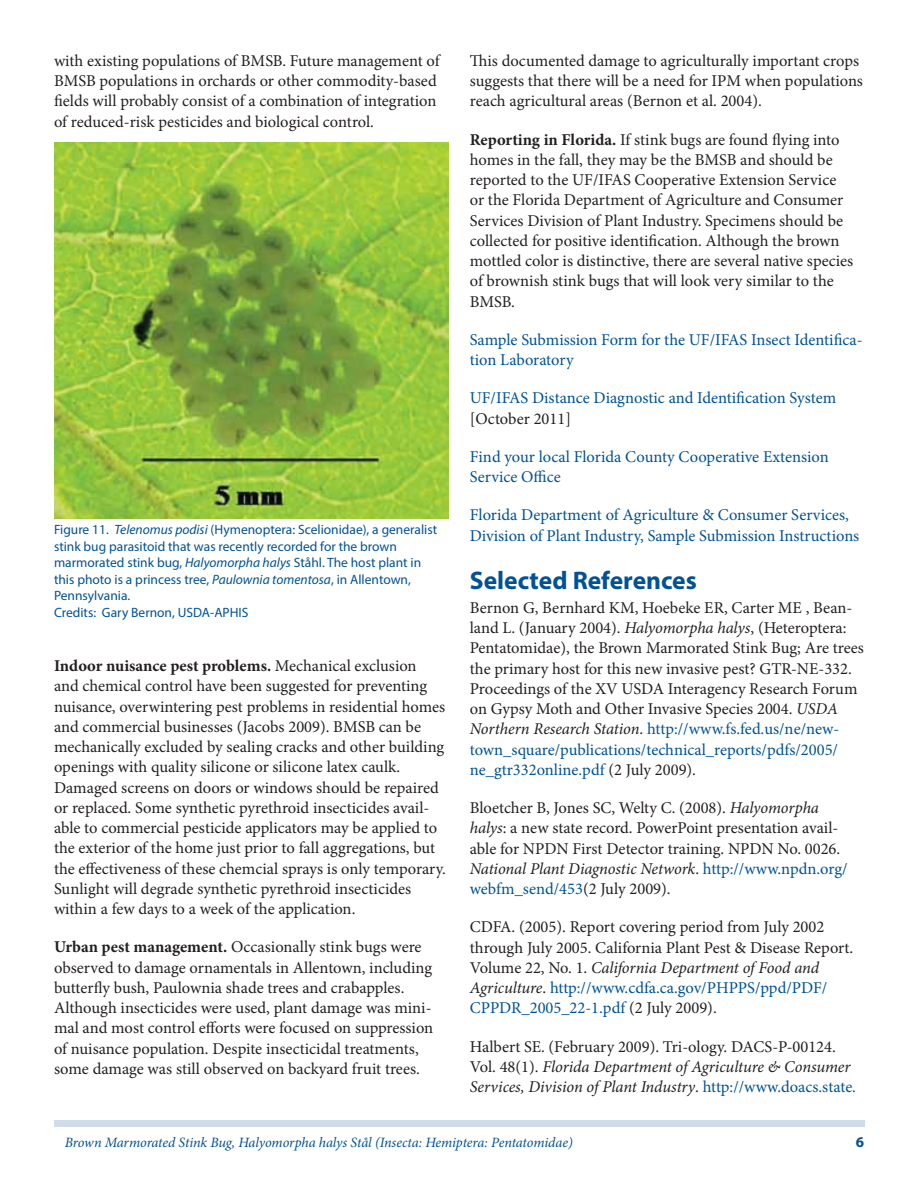
<style>
.page{position:relative;width:918px;height:1188px;background:#fff}
.page>*{position:absolute;margin:0;border:0;box-sizing:border-box;transform-origin:0 0}
.t1{font:700 25.5px "Myriad Pro";color:#005295}
.t2{font:16.5px/20.2px "Minion Pro";color:#231f20}
.t3{font:16.5px/20.2px "Minion Pro";color:#005295}
.t4{font:italic 16.5px/20.2px "Minion Pro";letter-spacing:-.005em;color:#231f20}
.t5{font:700 15px "Myriad Pro";color:#005295}
.t6{font:italic 14.25px "Minion Pro";letter-spacing:-.01em;color:#005295}
.t7{font:13.5px/16.5px "Myriad Pro";color:#005295}
.s1{font-style:italic}
.s2{font-weight:700}
.s3{color:#005295}
.s4{font-style:normal}
.s5{font-style:normal;color:#005295}
</style>
<div class="page">
<div style="left:54px;top:1120px;width:810px;height:7px;background:#d0dde9"></div>
<img style="left:54px;top:143px;width:394px;height:376px">
<p class="t2" style="left:54px;top:52px;width:387px">with existing populations of BMSB. Future management of BMSB populations in orchards or other commodity-based fields will probably consist of a combination of integration of reduced-risk pesticides and biological control.</p>
<p class="t7" style="left:54px;top:523px;width:385px">Figure 11. <span class="s1">Telenomus podisi</span> (Hymenoptera: Scelionidae), a generalist stink bug parasitoid that was recently recorded for the brown marmorated stink bug, <span class="s1">Halyomorpha halys</span> Ståhl. The host plant in this photo is a princess tree, <span class="s1">Paulownia tomentosa</span>, in Allentown, Pennsylvania.<br>Credits: Gary Bernon, USDA-APHIS</p>
<p class="t2" style="left:54px;top:657px;width:393px"><span class="s2">Indoor nuisance pest problems.</span> Mechanical exclusion<br>and chemical control have been suggested for preventing nuisance, overwintering pest problems in residential homes and commercial businesses (Jacobs 2009). BMSB can be mechanically excluded by sealing cracks and other building openings with quality silicone or silicone latex caulk.<br>Damaged screens on doors or windows should be repaired or replaced. Some synthetic pyrethroid insecticides avail&shy;able to commercial pesticide applicators may be applied to the exterior of the home just prior to fall aggregations, but the effectiveness of these chemcial sprays is only temporary.<br>Sunlight will degrade synthetic pyrethroid insecticides within a few days to a week of the application.</p>
<p class="t2" style="left:54px;top:938px;width:381px"><span class="s2">Urban pest management.</span> Occasionally stink bugs were observed to damage ornamentals in Allentown, including butterfly bush, Paulownia shade trees and crabapples.<br>Although insecticides were used, plant damage was mini&shy;mal and most control efforts were focused on suppression of nuisance population. Despite insecticidal treatments, some damage was still observed on backyard fruit trees.</p>
<p class="t2" style="left:470px;top:52px;width:395px">This documented damage to agriculturally important crops suggests that there will be a need for IPM when populations reach agricultural areas (Bernon et al. 2004).</p>
<p class="t2" style="left:470px;top:131px;width:385px"><span class="s2">Reporting in Florida.</span> If stink bugs are found flying into homes in the fall, they may be the BMSB and should be reported to the UF/IFAS Cooperative Extension Service or the Florida Department of Agriculture and Consumer Services Division of Plant Industry. Specimens should be collected for positive identification. Although the brown mottled color is distinctive, there are several native species of brownish stink bugs that will look very similar to the BMSB.</p>
<p class="t3" style="left:470px;top:331px;width:394px">Sample Submission Form for the UF/IFAS Insect Identifica&shy;tion Laboratory</p>
<p class="t3" style="left:470px;top:389px;width:368px">UF/IFAS Distance Diagnostic and Identification System</p>
<p class="t2" style="left:470px;top:410px;width:103px">[October 2011]</p>
<p class="t3" style="left:470px;top:448px;width:361px">Find your local Florida County Cooperative Extension<br>Service Office</p>
<p class="t3" style="left:470px;top:506px;width:391px">Florida Department of Agriculture &amp; Consumer Services,<br>Division of Plant Industry, Sample Submission Instructions</p>
<h1 class="t1" style="left:470px;top:571px;width:229px">Selected References</h1>
<p class="t2" style="left:470px;top:599px;width:396px">Bernon G, Bernhard KM, Hoebeke ER, Carter ME , Bean&shy;land L. (January 2004). <span class="s1">Halyomorpha halys</span>, (Heteroptera:<br>Pentatomidae), the Brown Marmorated Stink Bug; Are trees the primary host for this new invasive pest? GTR-NE-332.<br>Proceedings of the XV USDA Interagency Research Forum on Gypsy Moth and Other Invasive Species 2004. <span class="s1">USDA Northern Research Station</span>. <span class="s3">http://www.fs.fed.us/ne/new&shy;town_square/publications/technical_reports/pdfs/2005/ ne_gtr332online.pdf</span> (2 July 2009).</p>
<p class="t2" style="left:470px;top:799px;width:379px">Bloetcher B, Jones SC, Welty C. (2008). <span class="s1">Halyomorpha halys</span>: a new state record. PowerPoint presentation avail&shy;able for NPDN First Detector training. NPDN No. 0026.<br><span class="s1">National Plant Diagnostic Network</span>. <span class="s3">http://www.npdn.org/ webfm_send/453</span>(2 July 2009).</p>
<p class="t2" style="left:470px;top:918px;width:385px">CDFA. (2005). Report covering period from July 2002 through July 2005. California Plant Pest &amp; Disease Report.<br>Volume 22, No. 1. <span class="s1">California Department of Food and Agriculture</span>. <span class="s3">http://www.cdfa.ca.gov/PHPPS/ppd/PDF/ CPPDR_2005_22-1.pdf</span> (2 July 2009).</p>
<p class="t4" style="left:470px;top:1037px;width:388px"><span class="s4">Halbert SE. (February 2009). Tri-ology. DACS-P-00124.<br>Vol. 48(1).</span> Florida Department of Agriculture &amp; Consumer<br>Services, Division of Plant Industry<span class="s4">.</span> <span class="s5">http://www.doacs.state.</span></p>
<p class="t6" style="left:65px;top:1137px;width:509px">Brown Marmorated Stink Bug, Halyomorpha halys Stål (Insecta: Hemiptera: Pentatomidae)</p>
<p class="t5" style="left:856px;top:1137px;width:10px">6</p>
</div>
